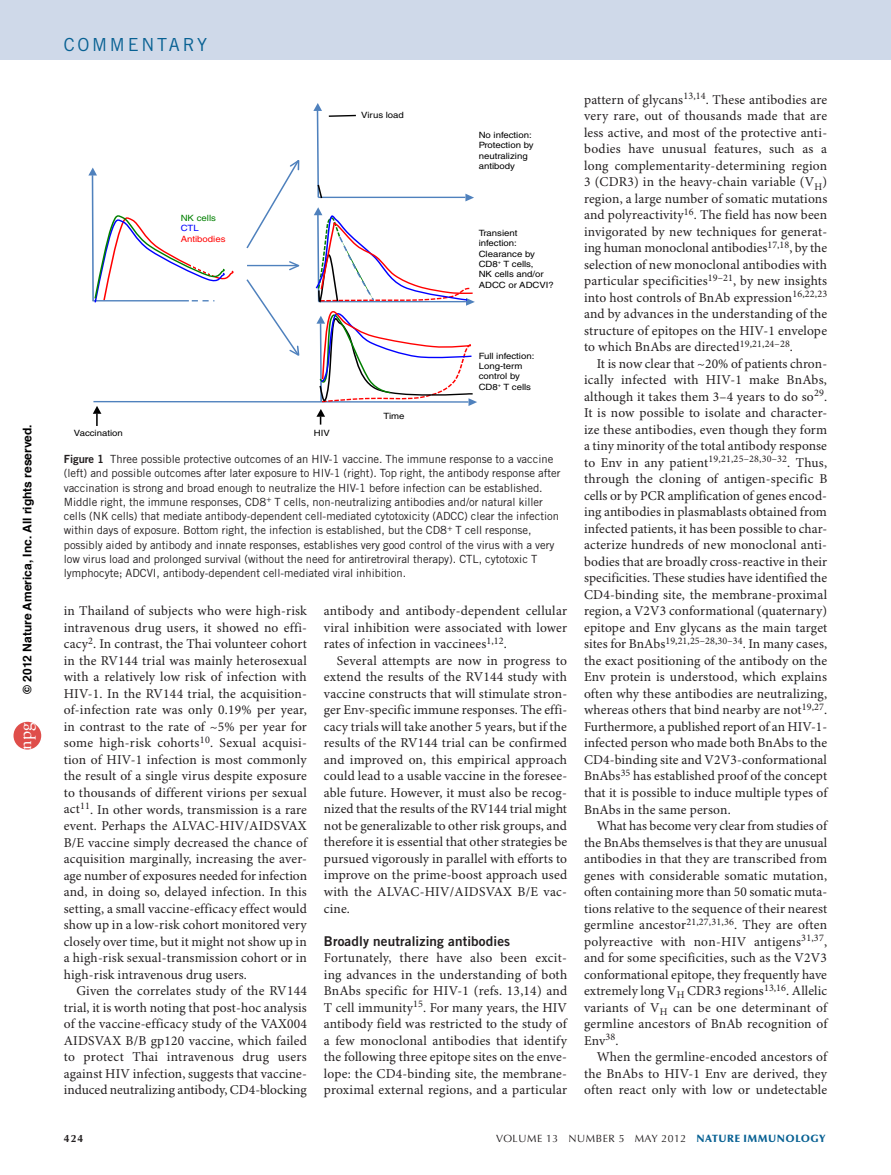
<style>
.page{position:relative;width:891px;height:1175px;background:#fff}
.page>*{position:absolute;margin:0;border:0;box-sizing:border-box;transform-origin:0 0}
.t1{font:18px "Trade Gothic LT Std";letter-spacing:.15em;color:#086193}
.t2{font:18px "Adobe Garamond Pro";color:#fff}
.t3{font:13.5px/16.5px "Minion Pro";letter-spacing:.01em;color:#231f20;text-align:justify}
.t4{font:13.5px "Trade Gothic LT Std Bd 2";letter-spacing:.01em;color:#231f20}
.t5{font:700 12px "Helvetica";color:#000}
.t6{font:11.25px/14.2px "Trade Gothic LT Std";letter-spacing:-.005em;color:#231f20}
.t7{font:10.5px "Optima LT Std";letter-spacing:.05em;color:#231f20}
.t8{font:700 10.5px "Optima LT Std";color:#231f20}
.t9{font:8.7px/10.4px "Helvetica LT Std";color:#000;scale:1.11 1}
.t10{font:8.7px "Helvetica LT Std";color:#f00;scale:1.11 1}
.t11{font:8.7px "Helvetica LT Std";color:#008000;scale:1.11 1}
.t12{font:8.7px "Helvetica LT Std";color:#00f;scale:1.11 1}
.s1{font-family:"Trade Gothic LT Std Bd 2"}
.s2{font-weight:900;color:#086193}
</style>
<div class="page">
<div style="left:0;top:0;width:891px;height:60px;background:#cfd9e9"></div>
<hr style="left:318px;top:197px;width:147px;height:1px;background:#4f81bd">
<svg style="left:465px;top:194px;width:9px;height:7px"></svg>
<hr style="left:93px;top:401px;width:375px;height:2px;background:#4f81bd">
<svg style="left:93px;top:406px;width:8px;height:20px"></svg>
<svg style="left:88px;top:167px;width:146px;height:136px"></svg>
<svg style="left:314px;top:207px;width:163px;height:217px"></svg>
<svg style="left:246px;top:160px;width:54px;height:89px"></svg>
<hr style="left:247px;top:265px;width:51px;height:1px;background:#4f81bd">
<svg style="left:288px;top:261px;width:12px;height:10px"></svg>
<svg style="left:246px;top:279px;width:54px;height:77px"></svg>
<svg style="left:313px;top:103px;width:44px;height:96px"></svg>
<div style="left:14px;top:722px;width:27px;height:27px;background:#df4e4a;border-radius:50%"></div>
<p class="t5" style="left:22px;top:693px;width:271px;rotate:-90deg">© 2012 Nature America, Inc. All rights reserved.</p>
<h1 class="t2" style="left:15px;top:749px;width:28px;rotate:-90deg">npg</h1>
<h1 class="t1" style="left:64px;top:34px;width:91px">comm enta</h1>
<h1 class="t1" style="left:183px;top:34px;width:26px">ry</h1>
<p class="t11" style="left:181px;top:213px;width:33px">NK cells</p>
<p class="t12" style="left:181px;top:223px;width:18px">CTL</p>
<p class="t10" style="left:181px;top:234px;width:42px">Antibodies</p>
<p class="t9" style="left:361px;top:110px;width:40px">Virus load</p>
<p class="t9" style="left:74px;top:428px;width:46px">Vaccination</p>
<p class="t9" style="left:314px;top:428px;width:16px">HIV</p>
<p class="t9" style="left:384px;top:410px;width:21px">Time</p>
<p class="t9" style="left:479px;top:130px;width:51px">No infection:<br>Protection by neutralizing antibody</p>
<p class="t9" style="left:479px;top:228px;width:69px">Transient infection:<br>Clearance by<br>CD8<sup>+</sup> T cells,<br>NK cells and/or<br>ADCC or ADCVI?</p>
<p class="t9" style="left:479px;top:350px;width:52px">Full infection:<br>Long-term control by<br>CD8<sup>+</sup> T cells</p>
<p class="t6" style="left:64px;top:452px;width:498px"><span class="s1">Figure 1</span> Three possible protective outcomes of an HIV-1 vaccine. The immune response to a vaccine (left) and possible outcomes after later exposure to HIV-1 (right). Top right, the antibody response after vaccination is strong and broad enough to neutralize the HIV-1 before infection can be established.<br>Middle right, the immune responses, CD8<sup>+</sup> T cells, non-neutralizing antibodies and/or natural killer cells (NK cells) that mediate antibody-dependent cell-mediated cytotoxicity (ADCC) clear the infection within days of exposure. Bottom right, the infection is established, but the CD8<sup>+</sup> T cell response, possibly aided by antibody and innate responses, establishes very good control of the virus with a very low virus load and prolonged survival (without the need for antiretroviral therapy). CTL, cytotoxic T lymphocyte; ADCVI, antibody-dependent cell-mediated viral inhibition.</p>
<p class="t3" style="left:64px;top:603px;width:245px">in Thailand of subjects who were high-risk intravenous drug users, it showed no effi&shy;cacy<sup>2</sup>. In contrast, the Thai volunteer cohort in the RV144 trial was mainly heterosexual with a relatively low risk of infection with HIV-1. In the RV144 trial, the acquisition&shy;of-infection rate was only 0.19% per year, in contrast to the rate of ~5% per year for some high-risk cohorts<sup>10</sup>. Sexual acquisi&shy;tion of HIV-1 infection is most commonly the result of a single virus despite exposure to thousands of different virions per sexual act<sup>11</sup>. In other words, transmission is a rare event. Perhaps the ALVAC-HIV/AIDSVAX B/E vaccine simply decreased the chance of acquisition marginally, increasing the aver&shy;age number of exposures needed for infection and, in doing so, delayed infection. In this setting, a small vaccine-efficacy effect would show up in a low-risk cohort monitored very closely over time, but it might not show up in a high-risk sexual-transmission cohort or in high-risk intravenous drug users.</p>
<p class="t3" style="left:64px;top:983px;width:245px;text-indent:13px">Given the correlates study of the RV144 trial, it is worth noting that post-hoc analysis of the vaccine-efficacy study of the VAX004<br>AIDSVAX B/B gp120 vaccine, which failed to protect Thai intravenous drug users against HIV infection, suggests that vaccine&shy;induced neutralizing antibody, CD4-blocking</p>
<p class="t3" style="left:324px;top:603px;width:245px">antibody and antibody-dependent cellular viral inhibition were associated with lower rates of infection in vaccinees<sup>1,12</sup>.</p>
<p class="t3" style="left:324px;top:653px;width:245px;text-indent:13px">Several attempts are now in progress to extend the results of the RV144 study with vaccine constructs that will stimulate stron&shy;ger Env-specific immune responses. The effi&shy;cacy trials will take another 5 years, but if the results of the RV144 trial can be confirmed and improved on, this empirical approach could lead to a usable vaccine in the foresee&shy;able future. However, it must also be recog&shy;nized that the results of the RV144 trial might not be generalizable to other risk groups, and therefore it is essential that other strategies be pursued vigorously in parallel with efforts to improve on the prime-boost approach used with the ALVAC-HIV/AIDSVAX B/E vac&shy;cine.</p>
<p class="t4" style="left:324px;top:932px;width:188px">Broadly neutralizing antibodies</p>
<p class="t3" style="left:324px;top:950px;width:245px">Fortunately, there have also been excit&shy;ing advances in the understanding of both BnAbs specific for HIV-1 (refs. 13,14) and T cell immunity<sup>15</sup>. For many years, the HIV antibody field was restricted to the study of a few monoclonal antibodies that identify the following three epitope sites on the enve&shy;lope: the CD4-binding site, the membrane&shy;proximal external regions, and a particular</p>
<p class="t3" style="left:584px;top:92px;width:245px">pattern of glycans<sup>13,14</sup>. These antibodies are very rare, out of thousands made that are less active, and most of the protective anti&shy;bodies have unusual features, such as a long complementarity-determining region 3 (CDR3) in the heavy-chain variable (V<sub>H</sub>) region, a large number of somatic mutations and polyreactivity<sup>16</sup>. The field has now been invigorated by new techniques for generat&shy;ing human monoclonal antibodies<sup>17,18</sup>, by the selection of new monoclonal antibodies with particular specificities<sup>19–21</sup>, by new insights into host controls of BnAb expression<sup>16,22,23 </sup>and by advances in the understanding of the structure of epitopes on the HIV-1 envelope to which BnAbs are directed<sup>19,21,24–28</sup>.</p>
<p class="t3" style="left:584px;top:356px;width:245px;text-indent:13px">It is now clear that ~20% of patients chron&shy;ically infected with HIV-1 make BnAbs, although it takes them 3–4 years to do so<sup>29</sup>.<br>It is now possible to isolate and character&shy;ize these antibodies, even though they form a tiny minority of the total antibody response to Env in any patient<sup>19,21,25–28,30–32</sup>. Thus, through the cloning of antigen-specific B cells or by PCR amplification of genes encod&shy;ing antibodies in plasmablasts obtained from infected patients, it has been possible to char&shy;acterize hundreds of new monoclonal anti&shy;bodies that are broadly cross-reactive in their specificities. These studies have identified the CD4-binding site, the membrane-proximal region, a V2V3 conformational (quaternary) epitope and Env glycans as the main target sites for BnAbs<sup>19,21,25–28,30–34</sup>. In many cases, the exact positioning of the antibody on the Env protein is understood, which explains often why these antibodies are neutralizing, whereas others that bind nearby are not<sup>19,27</sup>.<br>Furthermore, a published report of an HIV-1- infected person who made both BnAbs to the CD4-binding site and V2V3-conformational BnAbs<sup>35</sup> has established proof of the concept that it is possible to induce multiple types of BnAbs in the same person.</p>
<p class="t3" style="left:584px;top:818px;width:245px;text-indent:13px">What has become very clear from studies of the BnAbs themselves is that they are unusual antibodies in that they are transcribed from genes with considerable somatic mutation, often containing more than 50 somatic muta&shy;tions relative to the sequence of their nearest germline ancestor<sup>21,27,31,36</sup>. They are often polyreactive with non-HIV antigens<sup>31,37</sup>, and for some specificities, such as the V2V3 conformational epitope, they frequently have extremely long V<sub>H</sub> CDR3 regions<sup>13,16</sup>. Allelic variants of V<sub>H</sub> can be one determinant of germline ancestors of BnAb recognition of Env<sup>38</sup>.</p>
<p class="t3" style="left:584px;top:1049px;width:245px;text-indent:13px">When the germline-encoded ancestors of the BnAbs to HIV-1 Env are derived, they often react only with low or undetectable</p>
<p class="t8" style="left:64px;top:1132px;width:21px">424</p>
<p class="t7" style="left:496px;top:1132px;width:331px">VOLUME 13 NUMBER 5 MAY 2012 <span class="s2">NATURE IMMUNOLOGY</span></p>
</div>
